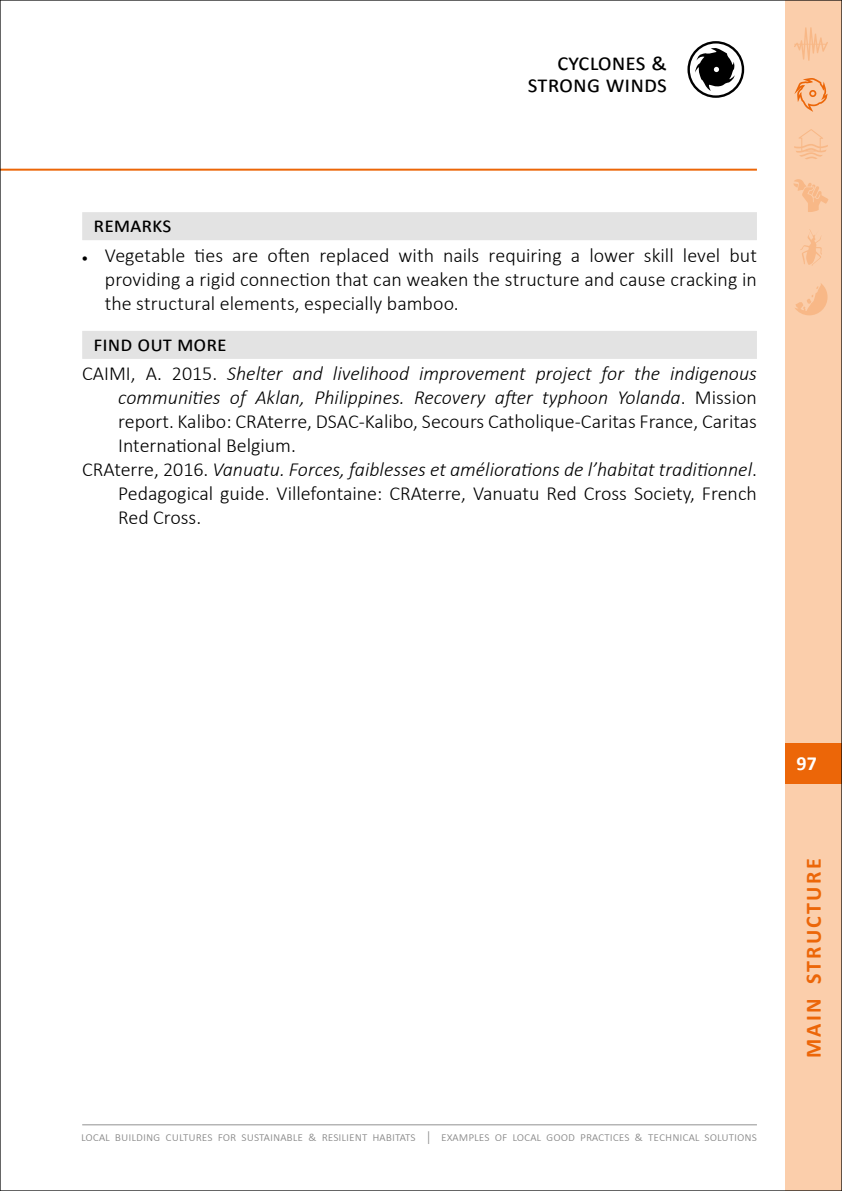
<style>
.page{position:relative;width:842px;height:1191px;background:#fff}
.page>*{position:absolute;margin:0;border:0;box-sizing:border-box;transform-origin:0 0}
.t1{font:24px/22px "Calibri";color:#000;text-align:right}
.t2{font:22px "Calibri";color:#000}
.t3{font:700 22px "Calibri";letter-spacing:.1em;color:#ec6608}
.t4{font:300 20px/24px "Calibri";color:#000;text-align:justify}
.t5{font:italic 300 20px "Calibri";color:#000}
.t6{font:700 20px "Calibri";color:#fff}
.t7{font:300 13px "Calibri";color:#878787}
.s1{font-style:normal}
</style>
<div class="page">
<hr style="left:82px;top:1124px;width:675px;height:1px;background:#929292">
<div style="left:785px;top:0;width:57px;height:1191px;background:#fbceab"></div>
<div style="left:785px;top:743px;width:57px;height:40px;background:#ec6608"></div>
<svg style="left:687px;top:41px;width:57px;height:57px"></svg>
<hr style="left:0;top:169px;width:757px;height:2px;background:#ec6608">
<div style="left:82px;top:212px;width:675px;height:28px;background:#e3e3e3"></div>
<div style="left:82px;top:331px;width:675px;height:28px;background:#e3e3e3"></div>
<svg style="left:795px;top:283px;width:32px;height:32px"></svg>
<svg style="left:800px;top:229px;width:22px;height:37px"></svg>
<svg style="left:793px;top:179px;width:35px;height:33px"></svg>
<svg style="left:794px;top:27px;width:34px;height:34px"></svg>
<svg style="left:794px;top:129px;width:34px;height:30px"></svg>
<svg style="left:794px;top:78px;width:33px;height:34px"></svg>
<hr style="left:0;top:0;width:1px;height:1191px;background:#000">
<hr style="left:841px;top:0;width:1px;height:1191px;background:#000">
<hr style="left:0;top:0;width:842px;height:1px;background:#000">
<hr style="left:0;top:1190px;width:842px;height:1px;background:#000">
<p class="t1" style="left:528px;top:51px;width:141px">cyclones &amp; strong winds</p>
<p class="t2" style="left:94px;top:211px;width:79px">remarks</p>
<p class="t4" style="left:105px;top:243px;width:653px;text-indent:-23px">• Vegetable ties are often replaced with nails requiring a lower skill level but providing a rigid connection that can weaken the structure and cause cracking in the structural elements, especially bamboo.</p>
<p class="t2" style="left:94px;top:329px;width:135px">find out more</p>
<p class="t5" style="left:82px;top:361px;width:676px"><span class="s1">CAIMI, A. 2015.</span> Shelter and livelihood improvement project for the indigenous</p>
<p class="t5" style="left:118px;top:385px;width:640px">communities of Aklan, Philippines. Recovery after typhoon Yolanda<span class="s1">. Mission</span></p>
<p class="t4" style="left:118px;top:409px;width:640px">report. Kalibo: CRAterre, DSAC-Kalibo, Secours Catholique-Caritas France, Caritas</p>
<p class="t4" style="left:118px;top:433px;width:179px">International Belgium.</p>
<p class="t5" style="left:82px;top:457px;width:676px"><span class="s1">CRAterre, 2016.</span> Vanuatu. Forces, faiblesses et améliorations de l’habitat traditionnel<span class="s1">.</span></p>
<p class="t4" style="left:118px;top:481px;width:640px">Pedagogical guide. Villefontaine: CRAterre, Vanuatu Red Cross Society, French</p>
<p class="t4" style="left:118px;top:505px;width:85px">Red Cross.</p>
<p class="t7" style="left:81px;top:1128px;width:677px">local building cultures for sustainable &amp; resilient habitats │ examples of local good practices &amp; technical solutions</p>
<p class="t6" style="left:797px;top:750px;width:22px">97</p>
<p class="t3" style="left:799px;top:1058px;width:201px;rotate:-90deg">MAIN STRUCTURE</p>
</div>
